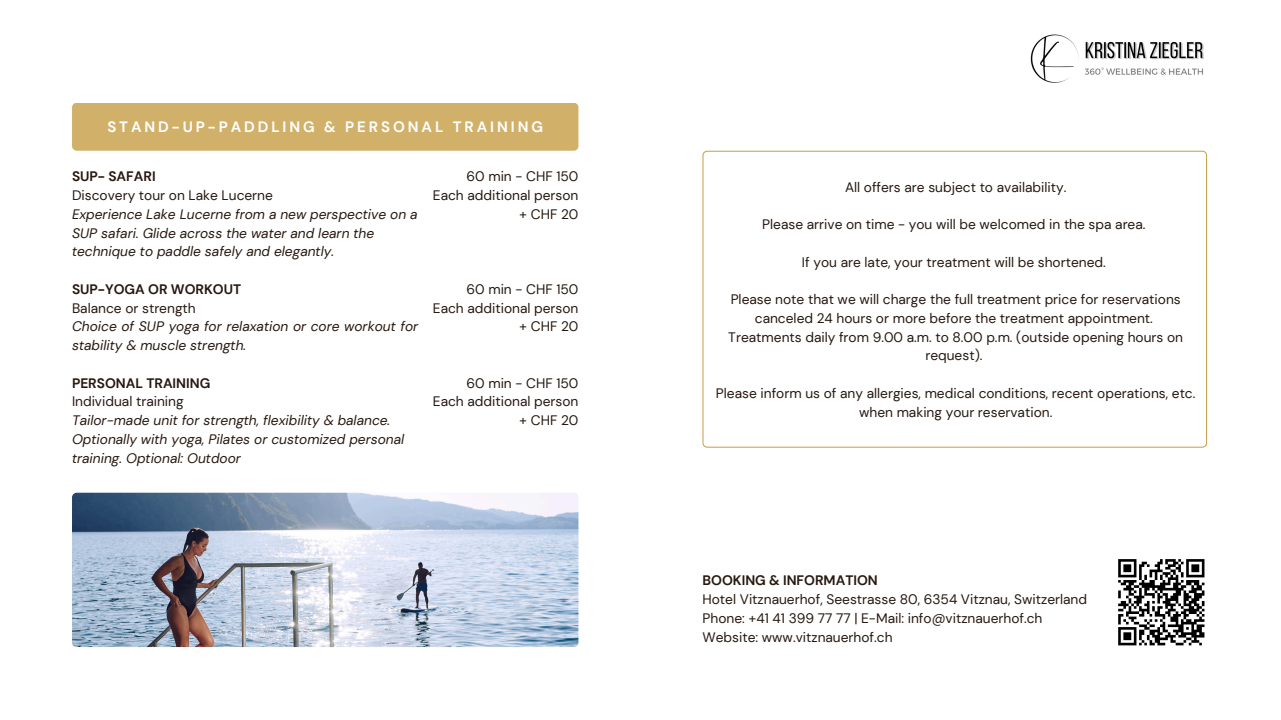
<style>
.page{position:relative;width:1281px;height:720px;background:#fff}
.page>*{position:absolute;margin:0;border:0;box-sizing:border-box;transform-origin:0 0}
.t1{font:700 15px "DM Sans";letter-spacing:.195em;color:#fff}
.t2{font:13.75px/18.8px "DM Sans";color:#271810;text-align:center}
.t3{font:italic 13.75px/18.8px "DM Sans";color:#271810}
.t4{font:700 13.75px "DM Sans";color:#271810}
</style>
<div class="page">
<div style="left:72px;top:103px;width:506px;height:48px;background:#d1b16a;border-radius:5px"></div>
<img style="left:1030px;top:34px;width:174px;height:49px">
<img style="left:72px;top:493px;width:506px;height:154px">
<svg style="left:702px;top:151px;width:505px;height:297px"></svg>
<svg style="left:1118px;top:559px;width:87px;height:87px"></svg>
<p class="t1" style="left:107px;top:117px;width:437px">STAND-UP-PADDLING &amp; PERSONAL TRAINING</p>
<p class="t4" style="left:72px;top:168px;width:85px">SUP- SAFARI</p>
<p class="t2" style="left:72px;top:186px;width:202px">Discovery tour on Lake Lucerne</p>
<p class="t3" style="left:72px;top:205px;width:347px">Experience Lake Lucerne from a new perspective on a<br>SUP safari. Glide across the water and learn the technique to paddle safely and elegantly.</p>
<p class="t4" style="left:72px;top:280px;width:171px">SUP-YOGA OR WORKOUT</p>
<p class="t2" style="left:72px;top:299px;width:125px">Balance or strength</p>
<p class="t3" style="left:72px;top:317px;width:348px">Choice of SUP yoga for relaxation or core workout for stability &amp; muscle strength.</p>
<p class="t4" style="left:72px;top:374px;width:140px">PERSONAL TRAINING</p>
<p class="t2" style="left:72px;top:392px;width:113px">Individual training</p>
<p class="t3" style="left:72px;top:411px;width:334px">Tailor-made unit for strength, flexibility &amp; balance.<br>Optionally with yoga, Pilates or customized personal training. Optional: Outdoor</p>
<p class="t2" style="left:466px;top:167px;width:113px">60 min - CHF 150</p>
<p class="t2" style="left:433px;top:186px;width:147px">Each additional person</p>
<p class="t2" style="left:519px;top:205px;width:61px">+ CHF 20</p>
<p class="t2" style="left:466px;top:280px;width:113px">60 min - CHF 150</p>
<p class="t2" style="left:433px;top:299px;width:147px">Each additional person</p>
<p class="t2" style="left:519px;top:317px;width:61px">+ CHF 20</p>
<p class="t2" style="left:466px;top:374px;width:113px">60 min - CHF 150</p>
<p class="t2" style="left:433px;top:392px;width:147px">Each additional person</p>
<p class="t2" style="left:519px;top:411px;width:61px">+ CHF 20</p>
<p class="t2" style="left:845px;top:178px;width:223px">All offers are subject to availability.</p>
<p class="t2" style="left:762px;top:215px;width:385px">Please arrive on time - you will be welcomed in the spa area.</p>
<p class="t2" style="left:802px;top:253px;width:305px">If you are late, your treatment will be shortened.</p>
<p class="t2" style="left:730px;top:290px;width:451px">Please note that we will charge the full treatment price for reservations canceled 24 hours or more before the treatment appointment.</p>
<p class="t2" style="left:728px;top:328px;width:456px">Treatments daily from 9.00 a.m. to 8.00 p.m. (outside opening hours on request).</p>
<p class="t2" style="left:716px;top:384px;width:481px">Please inform us of any allergies, medical conditions, recent operations, etc. when making your reservation.</p>
<p class="t4" style="left:702px;top:572px;width:177px">BOOKING &amp; INFORMATION</p>
<p class="t2" style="left:702px;top:590px;width:386px">Hotel Vitznauerhof, Seestrasse 80, 6354 Vitznau, Switzerland</p>
<p class="t2" style="left:702px;top:609px;width:341px">Phone: +41 41 399 77 77 | E-Mail: info@vitznauerhof.ch</p>
<p class="t2" style="left:702px;top:628px;width:192px">Website: www.vitznauerhof.ch</p>
</div>
